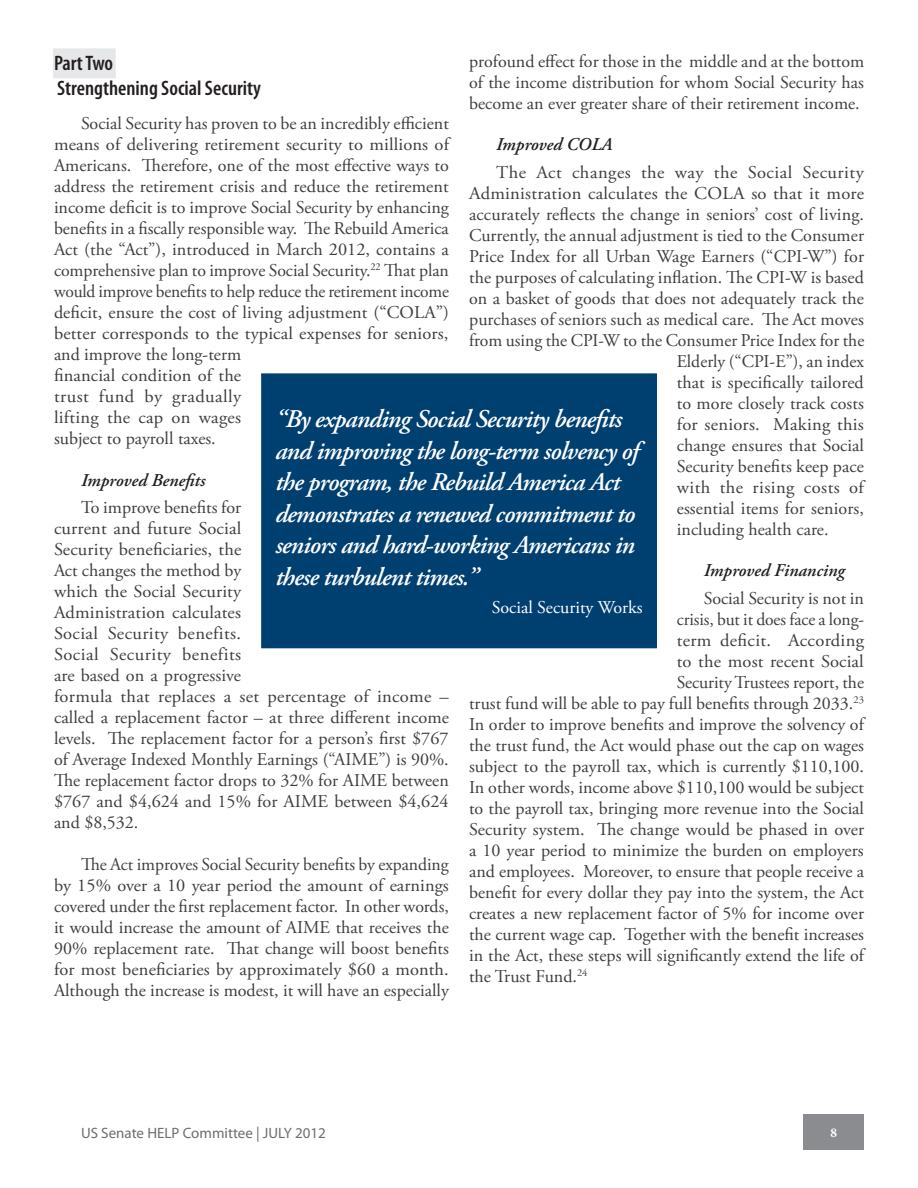
<style>
.page{position:relative;width:918px;height:1188px;background:#fff}
.page>*{position:absolute;margin:0;border:0;box-sizing:border-box;transform-origin:0 0}
.t1{font:italic 600 25.5px/31.5px "Adobe Garamond Pro";letter-spacing:-.03em;color:#fff}
.Subtitles{font:600 condensed 21px/25.2px "Myriad Pro";color:#231f20}
.Body_text{font:18px/21px "Adobe Garamond Pro";color:#3e3e3f}
.Body_text-2{font:18px "Adobe Garamond Pro";letter-spacing:.025em;color:#3e3e3f}
.Sub-subtitle{font:italic 600 18px "Adobe Garamond Pro";color:#231f20}
.Quote_name{font:18px "Adobe Garamond Pro";color:#fff}
.t2{font:15px "Myriad Pro";color:#6c6d70}
.t3{font:700 13.95px "Minion Pro";color:#fff}
</style>
<div class="page">
<div style="left:804px;top:1115px;width:60px;height:35px;background:#8a8c8f"></div>
<div style="left:53px;top:48px;width:63px;height:30px;background:#e6e7e9"></div>
<div style="left:262px;top:374px;width:394px;height:274px;background:#004071"></div>
<div style="left:261px;top:374px;width:396px;height:274px;border:1px solid #004071"></div>
<p class="Body_text" style="left:469px;top:51px;width:397px;text-align:justify">profound effect for those in the middle and at the bottom of the income distribution for whom Social Security has become an ever greater share of their retirement income.</p>
<p class="Sub-subtitle" style="left:496px;top:134px;width:118px">Improved COLA</p>
<p class="Body_text-2" style="left:496px;top:162px;width:369px">The Act changes the way the Social Security</p>
<p class="Body_text" style="left:469px;top:183px;width:397px">Administration calculates the COLA so that it more</p>
<p class="Body_text" style="left:469px;top:204px;width:397px">accurately reflects the change in seniors’ cost of living.</p>
<p class="Body_text" style="left:469px;top:225px;width:396px">Currently, the annual adjustment is tied to the Consumer</p>
<p class="Body_text" style="left:469px;top:246px;width:396px">Price Index for all Urban Wage Earners (“CPI-W”) for</p>
<p class="Body_text" style="left:469px;top:267px;width:396px">the purposes of calculating inflation. The CPI-W is based</p>
<p class="Body_text" style="left:469px;top:288px;width:396px">on a basket of goods that does not adequately track the</p>
<p class="Body_text" style="left:469px;top:309px;width:396px">purchases of seniors such as medical care. The Act moves</p>
<p class="Body_text" style="left:469px;top:330px;width:397px">from using the CPI-W to the Consumer Price Index for the</p>
<p class="Body_text" style="left:677px;top:351px;width:189px">Elderly (“CPI-E”), an index</p>
<p class="Body_text" style="left:677px;top:372px;width:189px">that is specifically tailored</p>
<p class="Body_text" style="left:677px;top:393px;width:189px">to more closely track costs</p>
<p class="Body_text" style="left:677px;top:414px;width:189px">for seniors. Making this</p>
<p class="Body_text" style="left:677px;top:435px;width:189px">change ensures that Social</p>
<p class="Body_text" style="left:677px;top:456px;width:189px">Security benefits keep pace</p>
<p class="Body_text-2" style="left:677px;top:477px;width:189px">with the rising costs of</p>
<p class="Body_text" style="left:677px;top:498px;width:189px">essential items for seniors,</p>
<p class="Body_text" style="left:677px;top:519px;width:153px">including health care.</p>
<p class="Sub-subtitle" style="left:704px;top:560px;width:142px">Improved Financing</p>
<p class="Body_text" style="left:704px;top:588px;width:162px">Social Security is not in</p>
<p class="Body_text" style="left:677px;top:609px;width:189px">crisis, but it does face a long-</p>
<p class="Body_text" style="left:677px;top:630px;width:189px">term deficit. According</p>
<p class="Body_text" style="left:677px;top:651px;width:189px">to the most recent Social</p>
<p class="Body_text" style="left:677px;top:672px;width:189px">Security Trustees report, the</p>
<p class="Body_text" style="left:469px;top:693px;width:396px">trust fund will be able to pay full benefits through 2033.<sup>23</sup></p>
<p class="Body_text" style="left:469px;top:714px;width:396px">In order to improve benefits and improve the solvency of</p>
<p class="Body_text" style="left:469px;top:735px;width:396px">the trust fund, the Act would phase out the cap on wages</p>
<p class="Body_text" style="left:469px;top:756px;width:396px">subject to the payroll tax, which is currently $110,100.</p>
<p class="Body_text" style="left:469px;top:777px;width:396px">In other words, income above $110,100 would be subject</p>
<p class="Body_text" style="left:469px;top:798px;width:396px">to the payroll tax, bringing more revenue into the Social</p>
<p class="Body_text" style="left:469px;top:819px;width:397px">Security system. The change would be phased in over</p>
<p class="Body_text" style="left:469px;top:840px;width:396px">a 10 year period to minimize the burden on employers</p>
<p class="Body_text" style="left:469px;top:861px;width:396px">and employees. Moreover, to ensure that people receive a</p>
<p class="Body_text" style="left:469px;top:882px;width:396px">benefit for every dollar they pay into the system, the Act</p>
<p class="Body_text" style="left:469px;top:903px;width:396px">creates a new replacement factor of 5% for income over</p>
<p class="Body_text" style="left:469px;top:924px;width:396px">the current wage cap. Together with the benefit increases</p>
<p class="Body_text" style="left:469px;top:945px;width:396px">in the Act, these steps will significantly extend the life of</p>
<p class="Body_text" style="left:469px;top:966px;width:120px">the Trust Fund.<sup>24</sup></p>
<p class="Subtitles" style="left:54px;top:50px;width:209px">Part Two<br>Strengthening Social Security</p>
<p class="Body_text" style="left:54px;top:114px;width:397px;text-indent:27px">Social Security has proven to be an incredibly efficient means of delivering retirement security to millions of Americans. Therefore, one of the most effective ways to address the retirement crisis and reduce the retirement income deficit is to improve Social Security by enhancing benefits in a fiscally responsible way. The Rebuild America Act (the “Act”), introduced in March 2012, contains a comprehensive plan to improve Social Security.<sup>22</sup> That plan would improve benefits to help reduce the retirement income deficit, ensure the cost of living adjustment (“COLA”) better corresponds to the typical expenses for seniors, and improve the long-term<br>financial condition of the<br>trust fund by gradually<br>lifting the cap on wages<br>subject to payroll taxes.</p>
<p class="Sub-subtitle" style="left:81px;top:470px;width:126px">Improved Benefits</p>
<p class="Body_text" style="left:54px;top:498px;width:397px;text-indent:27px">To improve benefits for<br>current and future Social<br>Security beneficiaries, the<br>Act changes the method by<br>which the Social Security<br>Administration calculates<br>Social Security benefits.<br>Social Security benefits<br>are based on a progressive<br>formula that replaces a set percentage of income – called a replacement factor – at three different income levels. The replacement factor for a person’s first $767 of Average Indexed Monthly Earnings (“AIME”) is 90%.<br>The replacement factor drops to 32% for AIME between $767 and $4,624 and 15% for AIME between $4,624 and $8,532.</p>
<p class="Body_text" style="left:54px;top:854px;width:397px;text-align:justify;text-indent:27px">The Act improves Social Security benefits by expanding by 15% over a 10 year period the amount of earnings covered under the first replacement factor. In other words, it would increase the amount of AIME that receives the 90% replacement rate. That change will boost benefits for most beneficiaries by approximately $60 a month.<br>Although the increase is modest, it will have an especially</p>
<p class="t1" style="left:275px;top:405px;width:365px">“By expanding Social Security benefits and improving the long-term solvency of the program, the Rebuild America Act demonstrates a renewed commitment to seniors and hard-working Americans in these turbulent times.”</p>
<p class="Quote_name" style="left:492px;top:596px;width:152px">Social Security Works</p>
<p class="t2" style="left:81px;top:1124px;width:247px">US Senate HELP Committee | JULY 2012</p>
<p class="t3" style="left:830px;top:1123px;width:9px">8</p>
</div>
